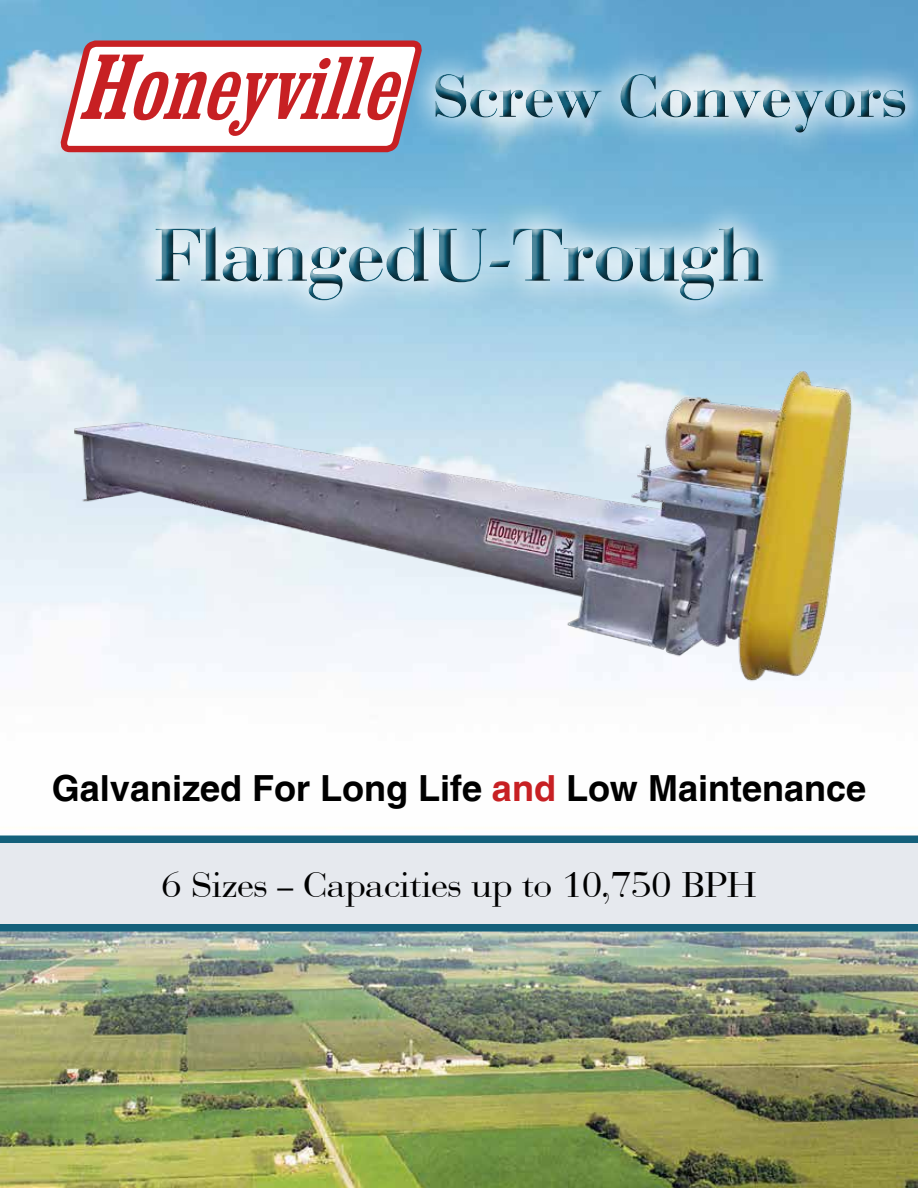
<style>
.page{position:relative;width:918px;height:1188px;background:#fff}
.page>*{position:absolute;margin:0;border:0;box-sizing:border-box;transform-origin:0 0}
.t1{font:700 75px "Bodoni";letter-spacing:-.01em;color:#14607b}
.t2{font:700 60px "Bodoni";color:#14607b}
.t3{font:39px "Bodoni Normal";color:#000}
.t4{font:700 36px "Helvetica";color:#000}
.s1{color:#c72023}
.s2{font-family:"Arial";font-size:28.5px}
</style>
<div class="page">
<img style="left:0;top:0;width:918px;height:1188px">
<div style="left:0;top:843px;width:918px;height:81px;background:#e6e9ee"></div>
<div style="left:0;top:836px;width:918px;height:7px;background:#14607b"></div>
<div style="left:0;top:924px;width:918px;height:8px;background:#14607b"></div>
<svg style="left:426px;top:46px;width:492px;height:115px;background:#6eaed3"></svg>
<svg style="left:426px;top:51px;width:492px;height:105px;background:#71b1d4"></svg>
<div style="left:427px;top:66px;width:483px;height:69px;background:#fff;opacity:.75"></div>
<div style="left:428px;top:70px;width:486px;height:65px;background:#000;opacity:.66"></div>
<svg style="left:128px;top:198px;width:662px;height:131px;background:#96c7e1"></svg>
<svg style="left:135px;top:203px;width:650px;height:122px;background:#9bcae2"></svg>
<div style="left:147px;top:218px;width:623px;height:81px;background:#fff;opacity:.75"></div>
<div style="left:148px;top:221px;width:624px;height:83px;background:#000;opacity:.66"></div>
<svg style="left:56px;top:0;width:370px;height:193px;background:#80aecd"></svg>
<svg style="left:62px;top:44px;width:358px;height:105px"></svg>
<img style="left:61px;top:345px;width:817px;height:359px">
<h2 class="t2" style="left:433px;top:59px;width:475px">Screw Conveyors</h2>
<h1 class="t1" style="left:154px;top:208px;width:612px">Flanged U-Trough</h1>
<p class="t4" style="left:52px;top:766px;width:816px">Galvanized For Long Life <span class="s1">and</span> Low Maintenance</p>
<p class="t3" style="left:161px;top:863px;width:597px">6 Sizes <span class="s2">–</span> Capacities up to 10,750 BPH</p>
</div>
